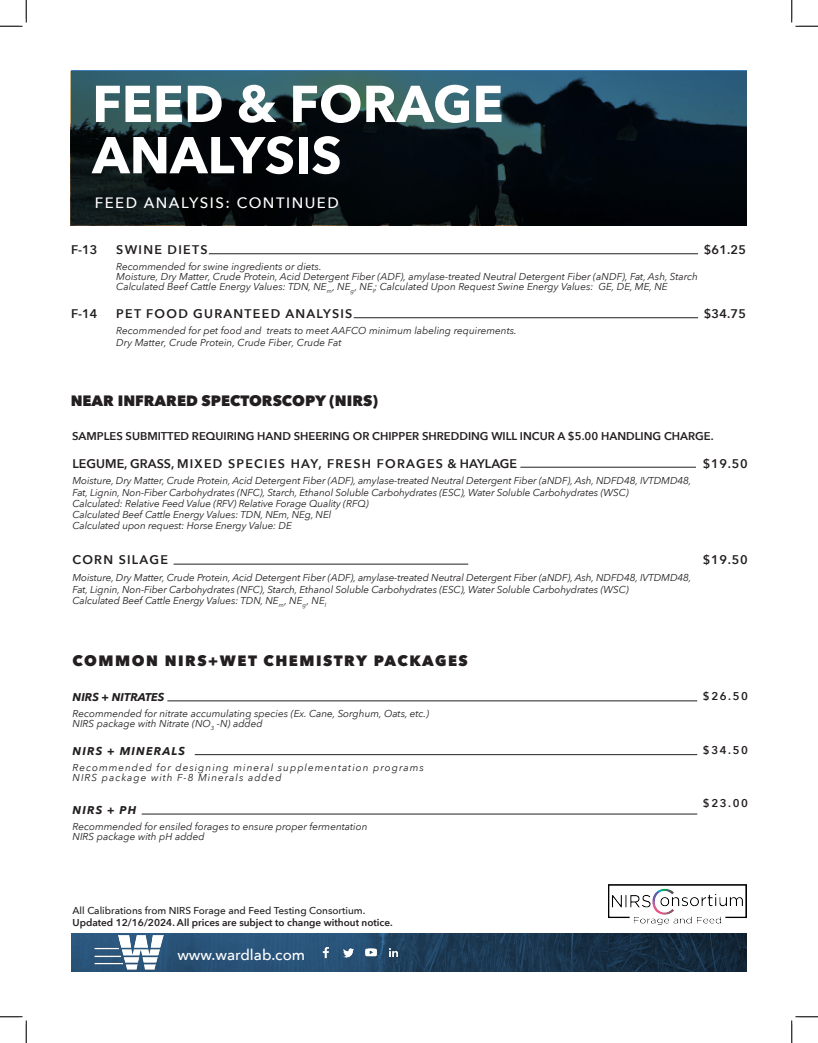
<style>
.page{position:relative;width:818px;height:1043px;background:#fff}
.page>*{position:absolute;margin:0;border:0;box-sizing:border-box;transform-origin:0 0}
.t1{font:700 51.25px "Avenir Next LT Pro";color:#fff}
.Subheading_2{font:800 15px "Avenir Next";letter-spacing:.1em;color:#231f20}
.Subheading_2-2{font:800 15px "Avenir Next";color:#231f20}
.Subheading_2-3{font:500 15px "Avenir Next";letter-spacing:.1em;color:#fff}
.Subheading_2-4{font:500 15px "Avenir Next";color:#fff}
.List_Item_Heading{font:600 12.5px "Avenir Next";letter-spacing:.1em;color:#231f20}
.List_Item_Heading-2{font:600 11.25px "Avenir Next";color:#231f20}
.List_Item_Heading-3{font:italic 700 11.25px "Avenir Next";letter-spacing:.1em;color:#231f20}
.List_Item_Heading-4{font:italic 700 11.25px "Avenir Next";color:#231f20}
.List_Item_Description{font:italic 10px "Avenir Next";letter-spacing:-.01em;color:#231f20}
.List_Item_Description-2{font:italic 10px "Avenir Next";letter-spacing:.1em;color:#231f20}
.List_Item_Heading-5{font:italic 10px "Avenir Next";color:#231f20}
.Fine_Print{font:600 10px "Avenir Next";color:#231f20}
.List_Item_Description-3{font:500 10px "Avenir Next";color:#231f20}
</style>
<div class="page">
<hr style="left:520px;top:467px;width:176px;height:1px;background:#231f20">
<hr style="left:173px;top:564px;width:295px;height:1px;background:#231f20">
<svg style="left:71px;top:71px;width:675px;height:154px;background:#112329"></svg>
<svg style="left:71px;top:933px;width:675px;height:38px;background:#1e3e5b"></svg>
<img style="left:93px;top:933px;width:71px;height:38px">
<img style="left:314px;top:941px;width:91px;height:22px">
<img style="left:608px;top:884px;width:138px;height:40px">
<hr style="left:167px;top:700px;width:530px;height:1px;background:#231f20">
<hr style="left:195px;top:754px;width:502px;height:1px;background:#231f20">
<hr style="left:142px;top:813px;width:555px;height:1px;background:#231f20">
<hr style="left:209px;top:253px;width:489px;height:1px;background:#231f20">
<hr style="left:354px;top:317px;width:344px;height:1px;background:#231f20">
<svg style="left:0;top:0;width:27px;height:27px"></svg>
<svg style="left:0;top:1016px;width:27px;height:26px"></svg>
<svg style="left:791px;top:0;width:27px;height:27px"></svg>
<svg style="left:791px;top:1016px;width:27px;height:26px"></svg>
<p class="t1" style="left:92px;top:73px;width:413px">FEED &amp; FORAGE</p>
<p class="t1" style="left:92px;top:124px;width:251px">ANALYSIS</p>
<p class="Subheading_2-3" style="left:95px;top:190px;width:246px">FEED ANALYSIS: CONTINUED</p>
<p class="List_Item_Heading" style="left:703px;top:239px;width:44px">$61.25</p>
<p class="List_Item_Heading" style="left:71px;top:239px;width:28px">F-13</p>
<p class="List_Item_Heading" style="left:116px;top:239px;width:93px">SWINE DIETS</p>
<p class="List_Item_Description" style="left:116px;top:258px;width:207px">Recommended for swine ingredients or diets.</p>
<p class="List_Item_Description" style="left:116px;top:268px;width:583px">Moisture, Dry Matter, Crude Protein, Acid Detergent Fiber (ADF), amylase-treated Neutral Detergent Fiber (aNDF), Fat, Ash, Starch</p>
<p class="List_Item_Description" style="left:116px;top:278px;width:553px">Calculated Beef Cattle Energy Values: TDN, NE<sub>m</sub>, NE<sub>g</sub>, NE<sub>l</sub>; Calculated Upon Request Swine Energy Values: GE, DE, ME, NE</p>
<p class="List_Item_Heading" style="left:71px;top:303px;width:28px">F-14</p>
<p class="List_Item_Heading" style="left:116px;top:303px;width:238px">PET FOOD GURANTEED ANALYSIS</p>
<p class="List_Item_Heading-5" style="left:116px;top:322px;width:402px">Recommended for pet food and treats to meet AAFCO minimum labeling requirements.</p>
<p class="List_Item_Description" style="left:116px;top:333px;width:227px">Dry Matter, Crude Protein, Crude Fiber, Crude Fat</p>
<p class="Subheading_2-2" style="left:71px;top:391px;width:308px">NEAR INFRARED SPECTORSCOPY (NIRS)</p>
<p class="List_Item_Heading" style="left:703px;top:303px;width:44px">$34.75</p>
<p class="List_Item_Heading-2" style="left:72px;top:426px;width:643px">SAMPLES SUBMITTED REQUIRING HAND SHEERING OR CHIPPER SHREDDING WILL INCUR A $5.00 HANDLING CHARGE.</p>
<p class="List_Item_Heading" style="left:72px;top:452px;width:446px">LEGUME, GRASS, MIXED SPECIES HAY, FRESH FORAGES &amp; HAYLAGE</p>
<p class="List_Item_Description" style="left:72px;top:472px;width:620px">Moisture, Dry Matter, Crude Protein, Acid Detergent Fiber (ADF), amylase-treated Neutral Detergent Fiber (aNDF), Ash, NDFD48, IVTDMD48,</p>
<p class="List_Item_Description" style="left:72px;top:483px;width:557px">Fat, Lignin, Non-Fiber Carbohydrates (NFC), Starch, Ethanol Soluble Carbohydrates (ESC), Water Soluble Carbohydrates (WSC)</p>
<p class="List_Item_Description" style="left:72px;top:495px;width:298px">Calculated: Relative Feed Value (RFV) Relative Forage Quality (RFQ)</p>
<p class="List_Item_Description" style="left:72px;top:506px;width:260px">Calculated Beef Cattle Energy Values: TDN, NEm, NEg, NEl</p>
<p class="List_Item_Description" style="left:72px;top:517px;width:221px">Calculated upon request: Horse Energy Value: DE</p>
<p class="List_Item_Heading" style="left:72px;top:549px;width:97px">CORN SILAGE</p>
<p class="List_Item_Description" style="left:72px;top:569px;width:620px">Moisture, Dry Matter, Crude Protein, Acid Detergent Fiber (ADF), amylase-treated Neutral Detergent Fiber (aNDF), Ash, NDFD48, IVTDMD48,</p>
<p class="List_Item_Description" style="left:72px;top:580px;width:557px">Fat, Lignin, Non-Fiber Carbohydrates (NFC), Starch, Ethanol Soluble Carbohydrates (ESC), Water Soluble Carbohydrates (WSC)</p>
<p class="List_Item_Description" style="left:72px;top:592px;width:255px">Calculated Beef Cattle Energy Values: TDN, NE<sub>m</sub>, NE<sub>g</sub>, NE<sub>l</sub></p>
<p class="List_Item_Heading" style="left:702px;top:452px;width:46px">$19.50</p>
<p class="List_Item_Heading" style="left:702px;top:549px;width:46px">$19.50</p>
<p class="Subheading_2" style="left:72px;top:651px;width:397px">COMMON NIRS+WET CHEMISTRY PACKAGES</p>
<p class="List_Item_Heading-4" style="left:72px;top:687px;width:93px">NIRS + NITRATES</p>
<p class="List_Item_Description" style="left:72px;top:705px;width:358px">Recommended for nitrate accumulating species (Ex. Cane, Sorghum, Oats, etc.)</p>
<p class="List_Item_Description" style="left:72px;top:715px;width:192px">NIRS package with Nitrate (NO<sub>3</sub> -N) added</p>
<p class="List_Item_Heading-3" style="left:72px;top:741px;width:114px">NIRS + MINERALS</p>
<p class="List_Item_Description-2" style="left:72px;top:758px;width:353px">Recommended for designing mineral supplementation programs</p>
<p class="List_Item_Description-2" style="left:72px;top:768px;width:211px">NIRS package with F-8 Minerals added</p>
<p class="List_Item_Heading-3" style="left:72px;top:800px;width:65px">NIRS + PH</p>
<p class="List_Item_Description" style="left:72px;top:818px;width:296px">Recommended for ensiled forages to ensure proper fermentation</p>
<p class="List_Item_Description" style="left:72px;top:828px;width:134px">NIRS package with pH added</p>
<p class="List_Item_Heading-2" style="left:702px;top:686px;width:46px">$26.50</p>
<p class="List_Item_Heading-2" style="left:702px;top:740px;width:46px">$34.50</p>
<p class="List_Item_Heading-2" style="left:702px;top:794px;width:46px">$23.00</p>
<p class="List_Item_Description-3" style="left:72px;top:902px;width:294px">All Calibrations from NIRS Forage and Feed Testing Consortium.</p>
<p class="Fine_Print" style="left:72px;top:913px;width:322px">Updated 12/16/2024. All prices are subject to change without notice.</p>
<p class="Subheading_2-4" style="left:177px;top:941px;width:129px">www.wardlab.com</p>
</div>
